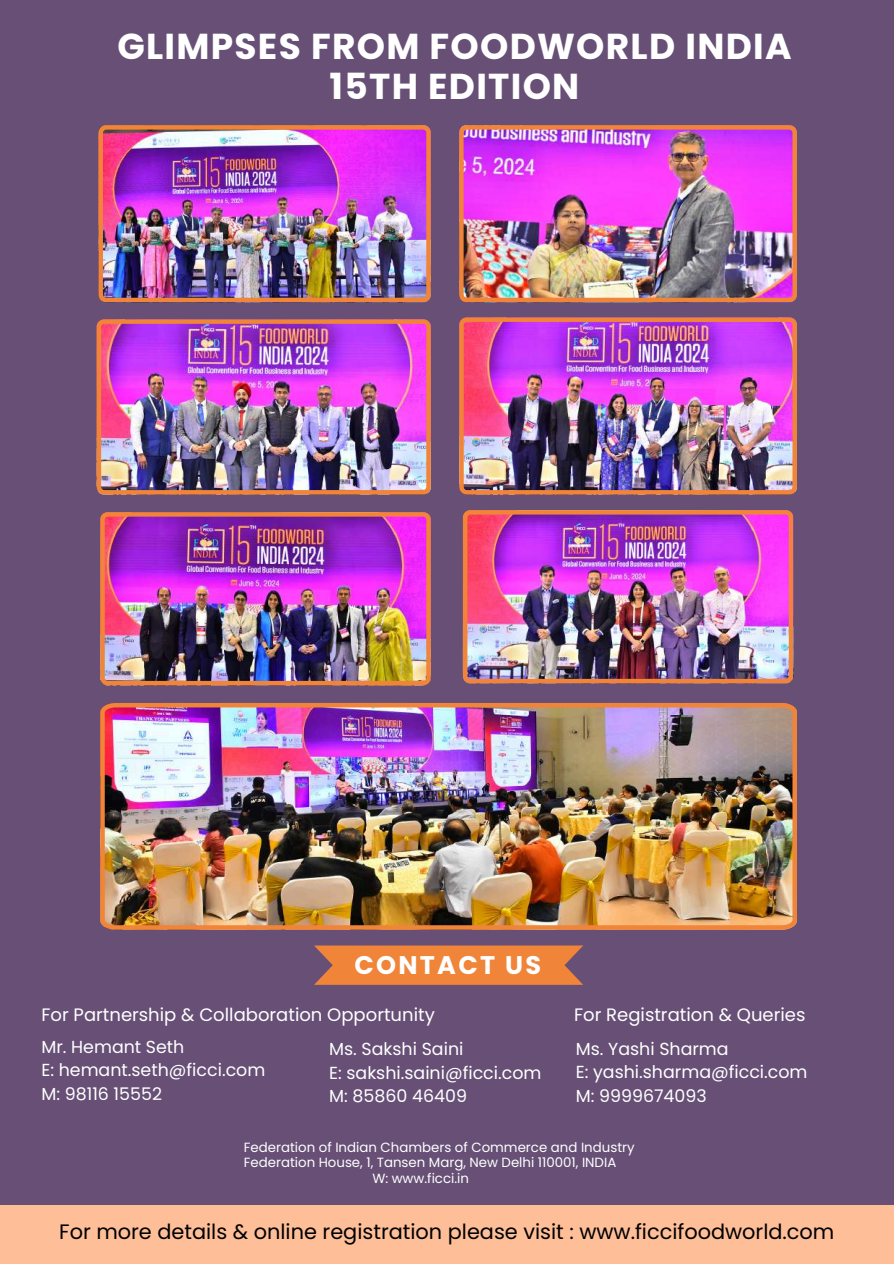
<style>
.page{position:relative;width:894px;height:1264px;background:#fff}
.page>*{position:absolute;margin:0;border:0;box-sizing:border-box;transform-origin:0 0}
.t1{font:700 36px/39.3px "Poppins";letter-spacing:.035em;color:#fff;text-align:center}
.t2{font:700 25.5px "Poppins";letter-spacing:.09em;color:#fff}
.t3{font:20.85px "Poppins";color:#000}
.t4{font:18px "Poppins";color:#fff}
.t5{font:17.4px/23.7px "Poppins";color:#fff}
.t6{font:13.35px/15.3px "Poppins";color:#fff}
</style>
<div class="page">
<div style="left:0;top:0;width:893px;height:1263px;background:#674f76"></div>
<img style="left:98px;top:125px;width:332px;height:177px">
<img style="left:459px;top:125px;width:337px;height:177px">
<img style="left:97px;top:319px;width:333px;height:175px">
<img style="left:463px;top:510px;width:329px;height:173px">
<img style="left:459px;top:317px;width:337px;height:177px">
<img style="left:100px;top:512px;width:330px;height:173px">
<img style="left:100px;top:703px;width:696px;height:226px">
<div style="left:0;top:1204px;width:893px;height:59px;background:#febe98"></div>
<svg style="left:314px;top:945px;width:269px;height:39px;background:#e47f3e"></svg>
<h1 class="t1" style="left:117px;top:27px;width:675px">GLIMPSES FROM FOODWORLD INDIA<br>15TH EDITION</h1>
<h2 class="t2" style="left:354px;top:946px;width:188px">CONTACT US</h2>
<p class="t4" style="left:41px;top:1002px;width:395px">For Partnership &amp; Collaboration Opportunity</p>
<p class="t5" style="left:41px;top:1034px;width:225px">Mr. Hemant Seth<br>E: hemant.seth@ficci.com<br>M: 98116 15552</p>
<p class="t5" style="left:329px;top:1036px;width:214px">Ms. Sakshi Saini<br>E: sakshi.saini@ficci.com<br>M: 85860 46409</p>
<p class="t4" style="left:574px;top:1002px;width:233px">For Registration &amp; Queries</p>
<p class="t5" style="left:575px;top:1036px;width:233px">Ms. Yashi Sharma<br>E: yashi.sharma@ficci.com<br>M: 9999674093</p>
<p class="t6" style="left:244px;top:1139px;width:392px">Federation of Indian Chambers of Commerce and Industry<br>Federation House, 1, Tansen Marg, New Delhi 110001, INDIA</p>
<p class="t6" style="left:372px;top:1171px;width:98px">W: www.ficci.in</p>
<p class="t3" style="left:59px;top:1217px;width:776px">For more details &amp; online registration please visit : www.ficcifoodworld.com</p>
</div>
